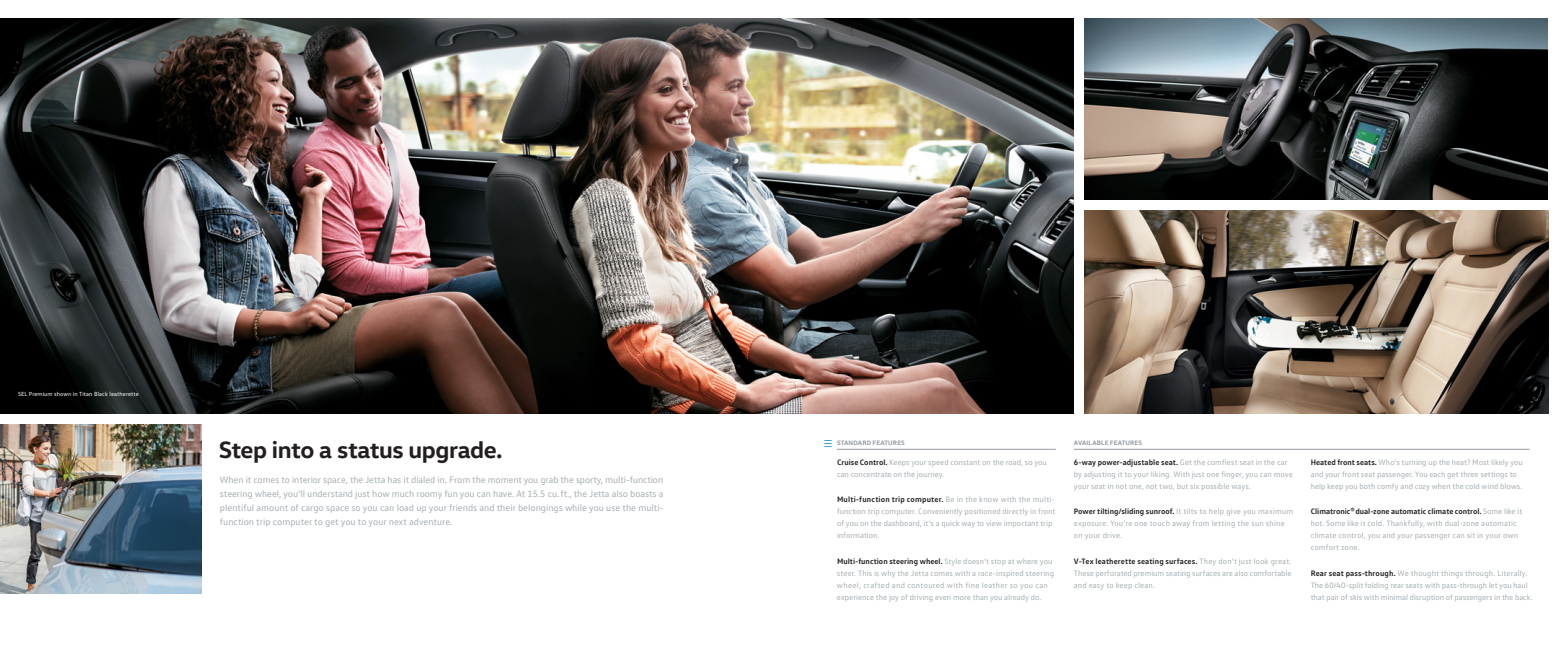
<style>
.page{position:relative;width:1566px;height:648px;background:#fff}
.page>*{position:absolute;margin:0;border:0;box-sizing:border-box;transform-origin:0 0}
.t1{font:700 24px "VW Head";letter-spacing:-.02em;color:#231f20}
.t2{font:9.5px/14px "VW Text";color:#a6aeb3;text-align:justify}
.t3{font:8px/12px "VW Text";color:#a6aeb3}
.t4{font:8px/12px "VW Text";letter-spacing:.02em;color:#a6aeb3}
.t5{font:700 6.5px "VW Head";letter-spacing:.015em;color:#939ba1}
.t6{font:6px "VW Text";letter-spacing:.01em;color:#fff}
.s1{font-weight:700;color:#231f20}
</style>
<div class="page">
<img style="left:0;top:18px;width:1074px;height:396px">
<img style="left:1085px;top:18px;width:463px;height:181px">
<img style="left:1085px;top:210px;width:463px;height:204px">
<hr style="left:837px;top:449px;width:219px;height:1px;background:#939ba1">
<hr style="left:1074px;top:449px;width:456px;height:1px;background:#939ba1">
<img style="left:0;top:425px;width:202px;height:169px">
<svg style="left:824px;top:440px;width:8px;height:7px"></svg>
<p class="t6" style="left:18px;top:391px;width:122px">SEL Premium shown in Titan Black leatherette</p>
<h1 class="t1" style="left:219px;top:441px;width:285px">Step into a status upgrade.</h1>
<p class="t5" style="left:837px;top:441px;width:69px">STANDARD FEATURES</p>
<p class="t5" style="left:1074px;top:441px;width:70px">AVAILABLE FEATURES</p>
<p class="t3" style="left:837px;top:457px;width:211px"><span class="s1">Cruise Control.</span> Keeps your speed constant on the road, so you can concentrate on the journey.</p>
<p class="t3" style="left:837px;top:494px;width:220px"><span class="s1">Multi-function trip computer.</span> Be in the know with the multi&shy;function trip computer. Conveniently positioned directly in front of you on the dashboard, it’s a quick way to view important trip information.</p>
<p class="t3" style="left:837px;top:556px;width:219px"><span class="s1">Multi-function steering wheel.</span> Style doesn’t stop at where you steer. This is why the Jetta comes with a race-inspired steering wheel, crafted and contoured with fine leather so you can experience the joy of driving even more than you already do.</p>
<p class="t3" style="left:1074px;top:457px;width:220px"><span class="s1">6-way power-adjustable seat.</span> Get the comfiest seat in the car by adjusting it to your liking. With just one finger, you can move your seat in not one, not two, but six possible ways.</p>
<p class="t4" style="left:1074px;top:506px;width:221px"><span class="s1">Power tilting/sliding sunroof.</span> It tilts to help give you maximum exposure. You’re one touch away from letting the sun shine on your drive.</p>
<p class="t3" style="left:1074px;top:556px;width:219px;text-align:justify"><span class="s1">V-Tex leatherette seating surfaces.</span> They don’t just look great.<br>These perforated premium seating surfaces are also comfortable and easy to keep clean.</p>
<p class="t2" style="left:220px;top:474px;width:445px">When it comes to interior space, the Jetta has it dialed in. From the moment you grab the sporty, multi-function steering wheel, you’ll understand just how much roomy fun you can have. At 15.5 cu. ft., the Jetta also boasts a plentiful amount of cargo space so you can load up your friends and their belongings while you use the multi&shy;function trip computer to get you to your next adventure.</p>
<p class="t3" style="left:1311px;top:457px;width:214px"><span class="s1">Heated front seats.</span> Who’s turning up the heat? Most likely you and your front seat passenger. You each get three settings to help keep you both comfy and cozy when the cold wind blows.</p>
<p class="t3" style="left:1311px;top:506px;width:213px"><span class="s1">Climatronic® dual-zone automatic climate control.</span> Some like it hot. Some like it cold. Thankfully, with dual-zone automatic climate control, you and your passenger can sit in your own comfort zone.</p>
<p class="t3" style="left:1311px;top:568px;width:224px"><span class="s1">Rear seat pass-through.</span> We thought things through. Literally.<br>The 60/40-split folding rear seats with pass-through let you haul that pair of skis with minimal disruption of passengers in the back.</p>
</div>
